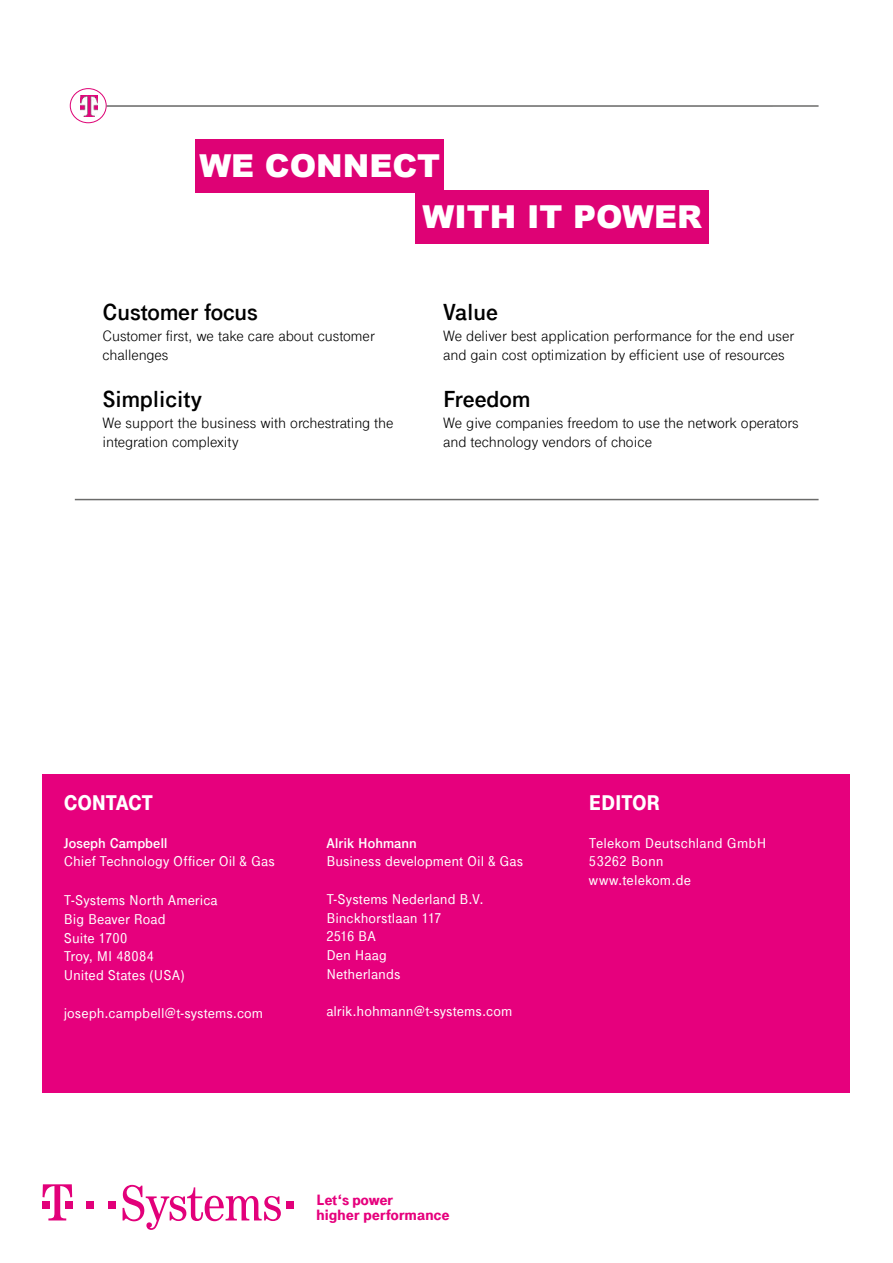
<style>
.page{position:relative;width:893px;height:1263px;background:#fff}
.page>*{position:absolute;margin:0;border:0;box-sizing:border-box;transform-origin:0 0}
.t1{font:900 31.65px/51.2px "Arial";color:#fff}
.t2{font:700 24.6px "Tele Grotesk Next";color:#000}
.t3{font:900 22.5px "Tele Grotesk Next";letter-spacing:-.01em;color:#fff}
.t4{font:15.75px/18.9px "Tele Grotesk Next";color:#000}
.t5{font:900 15.75px/14.5px "Tele Grotesk Next";letter-spacing:.02em;color:#e6007d}
.t6{font:500 15px/18.8px "Tele Grotesk Next";letter-spacing:.005em;color:#fff}
.t7{font:700 15px "Tele Grotesk Next";letter-spacing:.005em;color:#fff}
</style>
<div class="page">
<div style="left:43px;top:774px;width:807px;height:319px;background:#e6007d"></div>
<div style="left:196px;top:139px;width:248px;height:54px;background:#de0275"></div>
<div style="left:415px;top:190px;width:294px;height:54px;background:#de0275"></div>
<svg style="left:70px;top:89px;width:36px;height:34px"></svg>
<div style="left:70px;top:88px;width:37px;height:35px;border:1px solid #de0275;border-radius:50%"></div>
<img style="left:81px;top:96px;width:16px;height:20px">
<hr style="left:107px;top:105px;width:712px;height:2px;background:#6b6b6a">
<hr style="left:75px;top:499px;width:744px;height:1px;background:#6b6b6a">
<div style="left:87px;top:1201px;width:7px;height:7px;background:#e2007a"></div>
<div style="left:109px;top:1201px;width:7px;height:7px;background:#e2007a"></div>
<svg style="left:43px;top:1184px;width:29px;height:36px"></svg>
<svg style="left:123px;top:1185px;width:158px;height:45px"></svg>
<div style="left:286px;top:1201px;width:8px;height:7px;background:#e2007a"></div>
<h1 class="t1" style="left:423px;top:139px;width:281px;text-indent:-223px">WE CONNECT<br>WITH IT POWER</h1>
<h2 class="t2" style="left:102px;top:298px;width:157px">Customer focus</h2>
<p class="t4" style="left:102px;top:327px;width:274px">Customer first, we take care about customer challenges</p>
<h2 class="t2" style="left:102px;top:385px;width:101px">Simplicity</h2>
<p class="t4" style="left:102px;top:413px;width:293px">We support the business with orchestrating the integration complexity</p>
<h2 class="t2" style="left:443px;top:298px;width:57px">Value</h2>
<p class="t4" style="left:443px;top:327px;width:353px">We deliver best application performance for the end user and gain cost optimization by efficient use of resources</p>
<h2 class="t2" style="left:443px;top:385px;width:89px">Freedom</h2>
<p class="t4" style="left:443px;top:413px;width:357px">We give companies freedom to use the network operators and technology vendors of choice</p>
<h3 class="t3" style="left:64px;top:790px;width:91px">CONTACT</h3>
<p class="t7" style="left:64px;top:834px;width:106px">Joseph Campbell</p>
<p class="t6" style="left:64px;top:852px;width:213px">Chief Technology Officer Oil &amp; Gas</p>
<p class="t6" style="left:64px;top:891px;width:155px">T-Systems North America<br>Big Beaver Road<br>Suite 1700<br>Troy, MI 48084<br>United States (USA)</p>
<p class="t6" style="left:64px;top:1003px;width:201px">joseph.campbell@t-systems.com</p>
<p class="t7" style="left:326px;top:834px;width:92px">Alrik Hohmann</p>
<p class="t6" style="left:326px;top:852px;width:198px">Business development Oil &amp; Gas</p>
<p class="t6" style="left:326px;top:890px;width:159px">T-Systems Nederland B.V.<br>Binckhorstlaan 117<br>2516 BA<br>Den Haag<br>Netherlands</p>
<p class="t6" style="left:326px;top:1002px;width:187px">alrik.hohmann@t-systems.com</p>
<h3 class="t3" style="left:589px;top:790px;width:73px">EDITOR</h3>
<p class="t6" style="left:589px;top:833px;width:179px">Telekom Deutschland GmbH<br>53262 Bonn www.telekom.de</p>
<p class="t5" style="left:317px;top:1193px;width:134px">Let‘s power<br>higher performance</p>
</div>
